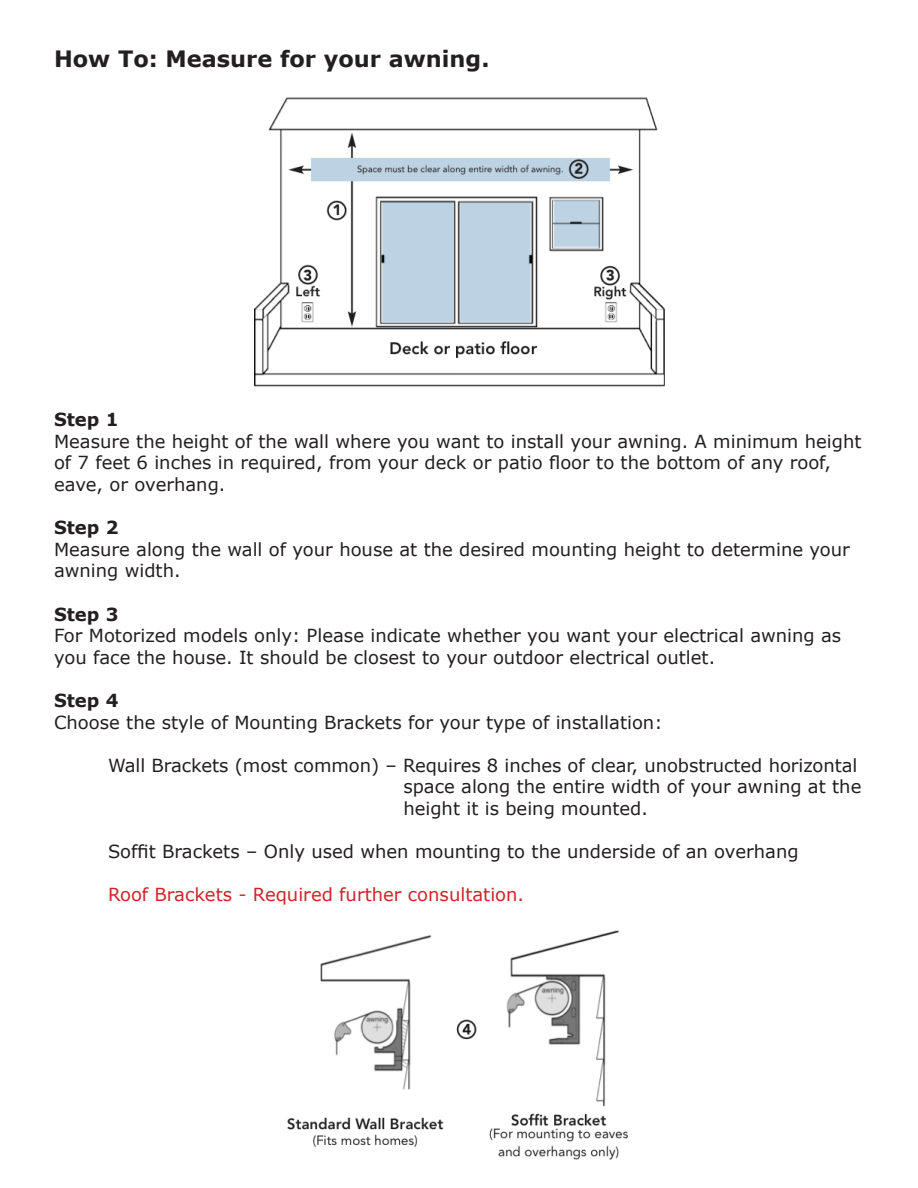
<style>
.page{position:relative;width:918px;height:1188px;background:#fff}
.page>*{position:absolute;margin:0;border:0;box-sizing:border-box;transform-origin:0 0}
.t1{font:700 22.5px "Verdana";color:#231f20}
.t2{font:18px/21.6px "Verdana";color:#231f20}
.t3{font:18px "Verdana";color:#d1232a}
.t4{font:700 18px "Verdana";color:#231f20}
</style>
<div class="page">
<img style="left:254px;top:97px;width:411px;height:290px">
<img style="left:287px;top:930px;width:341px;height:230px">
<p class="t1" style="left:54px;top:44px;width:437px">How To: Measure for your awning.</p>
<p class="t4" style="left:54px;top:408px;width:66px">Step 1</p>
<p class="t2" style="left:54px;top:431px;width:809px">Measure the height of the wall where you want to install your awning. A minimum height of 7 feet 6 inches in required, from your deck or patio floor to the bottom of any roof, eave, or overhang.</p>
<p class="t4" style="left:54px;top:516px;width:66px">Step 2</p>
<p class="t2" style="left:54px;top:539px;width:797px">Measure along the wall of your house at the desired mounting height to determine your awning width.</p>
<p class="t4" style="left:54px;top:602px;width:66px">Step 3</p>
<p class="t2" style="left:54px;top:625px;width:789px">For Motorized models only: Please indicate whether you want your electrical awning as you face the house. It should be closest to your outdoor electrical outlet.</p>
<p class="t4" style="left:54px;top:689px;width:66px">Step 4</p>
<p class="t2" style="left:54px;top:712px;width:610px">Choose the style of Mounting Brackets for your type of installation:</p>
<p class="t2" style="left:108px;top:755px;width:755px;text-align:right">Wall Brackets (most common) – Requires 8 inches of clear, unobstructed horizontal space along the entire width of your awning at the</p>
<p class="t2" style="left:403px;top:798px;width:246px">height it is being mounted.</p>
<p class="t2" style="left:108px;top:841px;width:692px">Soffit Brackets – Only used when mounting to the underside of an overhang</p>
<p class="t3" style="left:108px;top:883px;width:418px">Roof Brackets - Required further consultation.</p>
</div>
